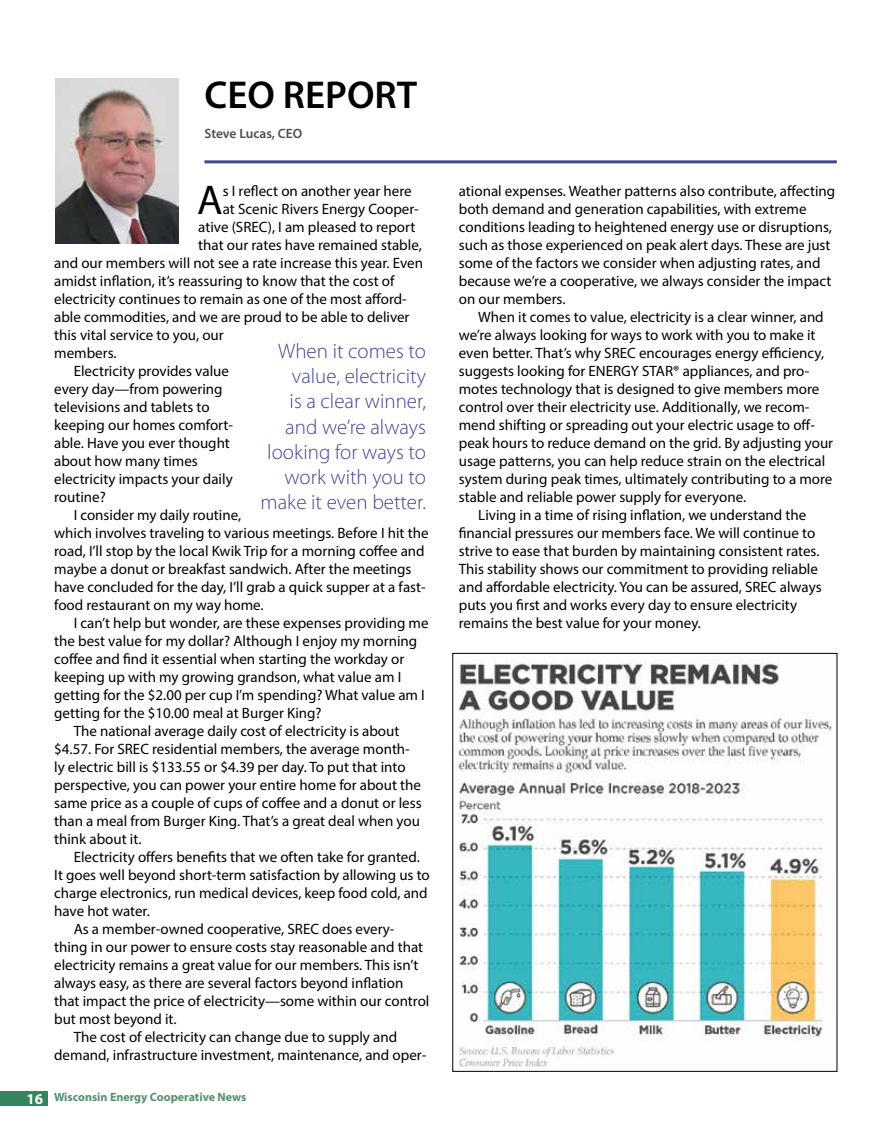
<style>
.page{position:relative;width:891px;height:1134px;background:#fff}
.page>*{position:absolute;margin:0;border:0;box-sizing:border-box;transform-origin:0 0}
.t1{font:41.7px "Myriad Pro";color:#000}
.t2{font:600 39px "Myriad Pro";color:#000}
.t3{font:300 21px/25.2px "Myriad Pro";color:#424497;text-align:right}
.t4{font:15px/18px "Myriad Pro";color:#000}
.t5{font:700 15px "Myriad Pro";color:#fff}
.t6{font:600 13.5px "Myriad Pro";color:#4d4d4f}
.t7{font:700 12px "Myriad Pro";color:#56906e}
</style>
<div class="page">
<img style="left:55px;top:79px;width:123px;height:164px">
<div style="left:0;top:1092px;width:48px;height:14px;background:#35845c"></div>
<hr style="left:204px;top:160px;width:633px;height:3px;background:#424497">
<img style="left:458px;top:660px;width:374px;height:407px">
<h2 class="t2" style="left:204px;top:70px;width:214px">CEO REPORT</h2>
<p class="t6" style="left:204px;top:125px;width:99px">Steve Lucas, CEO</p>
<h1 class="t1" style="left:197px;top:174px;width:27px">A</h1>
<p class="t4" style="left:223px;top:182px;width:190px">s I reflect on another year here</p>
<p class="t4" style="left:223px;top:200px;width:198px">at Scenic Rivers Energy Cooper-</p>
<p class="t4" style="left:198px;top:218px;width:219px">ative (SREC), I am pleased to report</p>
<p class="t4" style="left:198px;top:236px;width:225px">that our rates have remained stable,</p>
<p class="t4" style="left:54px;top:254px;width:370px">and our members will not see a rate increase this year. Even</p>
<p class="t4" style="left:54px;top:272px;width:342px">amidst inflation, it’s reassuring to know that the cost of</p>
<p class="t4" style="left:54px;top:290px;width:354px">electricity continues to remain as one of the most afford-</p>
<p class="t4" style="left:54px;top:308px;width:357px">able commodities, and we are proud to be able to deliver</p>
<p class="t4" style="left:54px;top:326px;width:171px">this vital service to you, our</p>
<p class="t4" style="left:54px;top:344px;width:64px">members.</p>
<p class="t4" style="left:74px;top:362px;width:157px">Electricity provides value</p>
<p class="t4" style="left:54px;top:380px;width:170px">every day—from powering</p>
<p class="t4" style="left:54px;top:398px;width:157px">televisions and tablets to</p>
<p class="t4" style="left:54px;top:416px;width:180px">keeping our homes comfort-</p>
<p class="t4" style="left:54px;top:434px;width:177px">able. Have you ever thought</p>
<p class="t4" style="left:54px;top:452px;width:145px">about how many times</p>
<p class="t4" style="left:54px;top:470px;width:180px">electricity impacts your daily</p>
<p class="t4" style="left:54px;top:488px;width:53px">routine?</p>
<p class="t4" style="left:74px;top:506px;width:169px">I consider my daily routine,</p>
<p class="t4" style="left:54px;top:524px;width:376px">which involves traveling to various meetings. Before I hit the</p>
<p class="t4" style="left:54px;top:542px;width:372px">road, I’ll stop by the local Kwik Trip for a morning coffee and</p>
<p class="t4" style="left:54px;top:560px;width:359px">maybe a donut or breakfast sandwich. After the meetings</p>
<p class="t4" style="left:54px;top:578px;width:373px">have concluded for the day, I’ll grab a quick supper at a fast-</p>
<p class="t4" style="left:54px;top:596px;width:211px">food restaurant on my way home.</p>
<p class="t4" style="left:74px;top:614px;width:357px">I can’t help but wonder, are these expenses providing me</p>
<p class="t4" style="left:54px;top:632px;width:365px">the best value for my dollar? Although I enjoy my morning</p>
<p class="t4" style="left:54px;top:650px;width:352px">coffee and find it essential when starting the workday or</p>
<p class="t4" style="left:54px;top:668px;width:349px">keeping up with my growing grandson, what value am I</p>
<p class="t4" style="left:54px;top:686px;width:372px">getting for the $2.00 per cup I’m spending? What value am I</p>
<p class="t4" style="left:54px;top:704px;width:269px">getting for the $10.00 meal at Burger King?</p>
<p class="t4" style="left:74px;top:722px;width:327px">The national average daily cost of electricity is about</p>
<p class="t4" style="left:54px;top:740px;width:357px">$4.57. For SREC residential members, the average month-</p>
<p class="t4" style="left:54px;top:758px;width:353px">ly electric bill is $133.55 or $4.39 per day. To put that into</p>
<p class="t4" style="left:54px;top:776px;width:368px">perspective, you can power your entire home for about the</p>
<p class="t4" style="left:54px;top:794px;width:369px">same price as a couple of cups of coffee and a donut or less</p>
<p class="t4" style="left:54px;top:812px;width:367px">than a meal from Burger King. That’s a great deal when you</p>
<p class="t4" style="left:54px;top:830px;width:89px">think about it.</p>
<p class="t4" style="left:74px;top:848px;width:348px">Electricity offers benefits that we often take for granted.</p>
<p class="t4" style="left:54px;top:866px;width:377px">It goes well beyond short-term satisfaction by allowing us to</p>
<p class="t4" style="left:54px;top:884px;width:375px">charge electronics, run medical devices, keep food cold, and</p>
<p class="t4" style="left:54px;top:902px;width:97px">have hot water.</p>
<p class="t4" style="left:74px;top:920px;width:322px">As a member-owned cooperative, SREC does every-</p>
<p class="t4" style="left:54px;top:938px;width:370px">thing in our power to ensure costs stay reasonable and that</p>
<p class="t4" style="left:54px;top:956px;width:366px">electricity remains a great value for our members. This isn’t</p>
<p class="t4" style="left:54px;top:974px;width:351px">always easy, as there are several factors beyond inflation</p>
<p class="t4" style="left:54px;top:992px;width:377px">that impact the price of electricity—some within our control</p>
<p class="t4" style="left:54px;top:1010px;width:124px">but most beyond it.</p>
<p class="t4" style="left:74px;top:1028px;width:325px">The cost of electricity can change due to supply and</p>
<p class="t4" style="left:54px;top:1046px;width:374px">demand, infrastructure investment, maintenance, and oper-</p>
<h3 class="t3" style="left:261px;top:338px;width:167px">When it comes to value, electricity<br>is a clear winner, and we’re always looking for ways to work with you to make it even better.</h3>
<p class="t5" style="left:27px;top:1089px;width:18px">16</p>
<p class="t7" style="left:54px;top:1090px;width:194px">Wisconsin Energy Cooperative News</p>
<p class="t4" style="left:459px;top:182px;width:378px">ational expenses. Weather patterns also contribute, affecting both demand and generation capabilities, with extreme conditions leading to heightened energy use or disruptions, such as those experienced on peak alert days. These are just some of the factors we consider when adjusting rates, and because we’re a cooperative, we always consider the impact on our members.</p>
<p class="t4" style="left:478px;top:308px;width:347px">When it comes to value, electricity is a clear winner, and</p>
<p class="t4" style="left:459px;top:326px;width:358px">we’re always looking for ways to work with you to make it</p>
<p class="t4" style="left:459px;top:344px;width:367px">even better. That’s why SREC encourages energy efficiency,</p>
<p class="t4" style="left:459px;top:362px;width:352px">suggests looking for ENERGY STAR® appliances, and pro-</p>
<p class="t4" style="left:459px;top:380px;width:362px">motes technology that is designed to give members more</p>
<p class="t4" style="left:459px;top:398px;width:352px">control over their electricity use. Additionally, we recom-</p>
<p class="t4" style="left:459px;top:416px;width:358px">mend shifting or spreading out your electric usage to off-</p>
<p class="t4" style="left:459px;top:434px;width:376px">peak hours to reduce demand on the grid. By adjusting your</p>
<p class="t4" style="left:459px;top:452px;width:368px">usage patterns, you can help reduce strain on the electrical</p>
<p class="t4" style="left:459px;top:470px;width:375px">system during peak times, ultimately contributing to a more</p>
<p class="t4" style="left:459px;top:488px;width:289px">stable and reliable power supply for everyone.</p>
<p class="t4" style="left:478px;top:506px;width:330px">Living in a time of rising inflation, we understand the</p>
<p class="t4" style="left:459px;top:524px;width:358px">financial pressures our members face. We will continue to</p>
<p class="t4" style="left:459px;top:542px;width:362px">strive to ease that burden by maintaining consistent rates.</p>
<p class="t4" style="left:459px;top:560px;width:361px">This stability shows our commitment to providing reliable</p>
<p class="t4" style="left:459px;top:578px;width:364px">and affordable electricity. You can be assured, SREC always</p>
<p class="t4" style="left:459px;top:596px;width:340px">puts you first and works every day to ensure electricity</p>
<p class="t4" style="left:459px;top:614px;width:244px">remains the best value for your money.</p>
</div>
